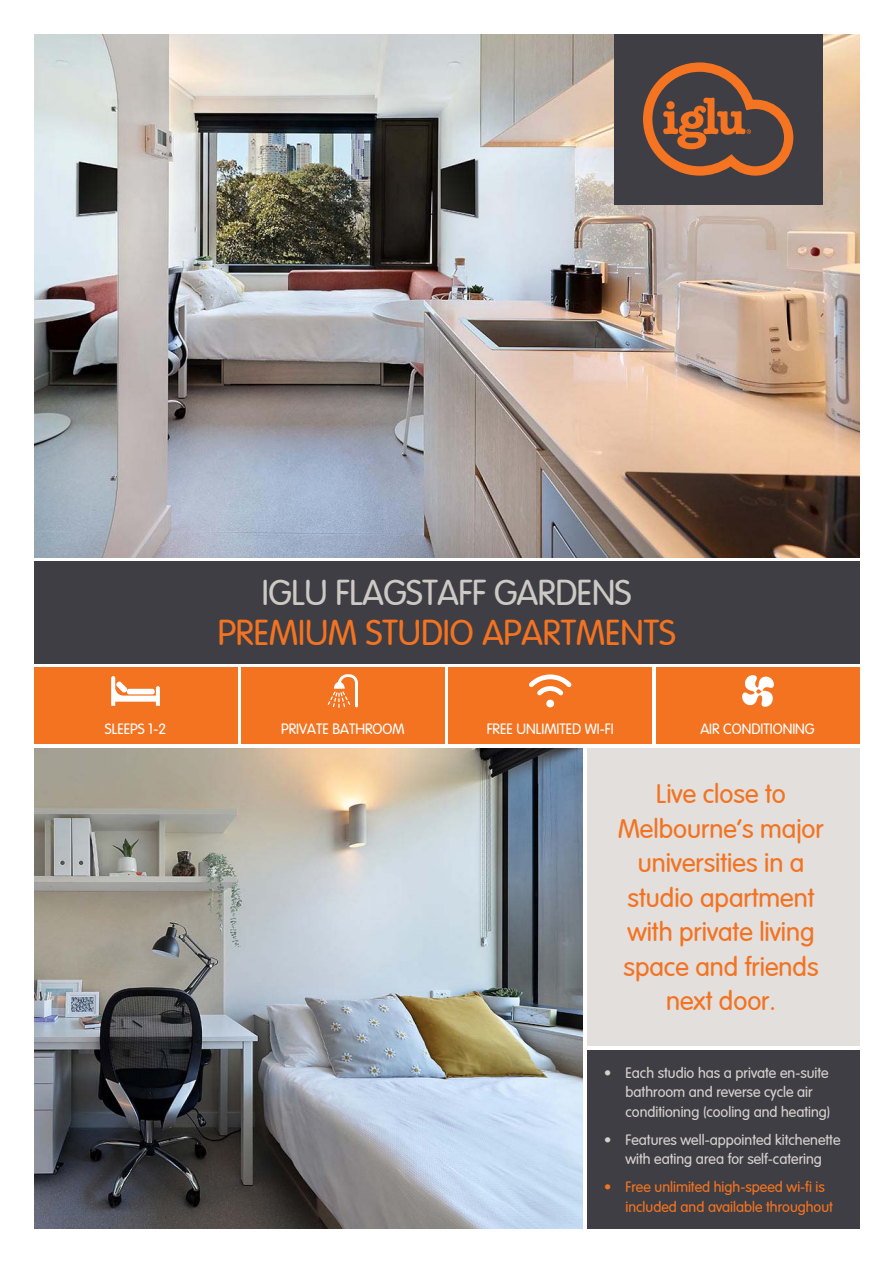
<style>
.page{position:relative;width:893px;height:1263px;background:#fff}
.page>*{position:absolute;margin:0;border:0;box-sizing:border-box;transform-origin:0 0}
.t1{font:300 36px "Vag";color:#f37321}
.t2{font:300 36px "Vag";letter-spacing:-.01em;color:#cdc9c5}
.t3{font:300 27px/34.5px "Vag";color:#f37321;text-align:center}
.t4{font:300 15px/19.5px "Vag";color:#d5d2ce}
.t5{font:300 15px/19.5px "Vag";color:#f37321}
.t6{font:300 15px "Vag";color:#fff}
</style>
<div class="page">
<div style="left:656px;top:668px;width:203px;height:76px;background:#f37321"></div>
<div style="left:449px;top:668px;width:203px;height:76px;background:#f37321"></div>
<svg style="left:529px;top:674px;width:43px;height:22px"></svg>
<div style="left:546px;top:700px;width:8px;height:7px;background:#fff;border-radius:50%"></div>
<svg style="left:742px;top:675px;width:32px;height:32px"></svg>
<div style="left:241px;top:668px;width:203px;height:76px;background:#f37321"></div>
<div style="left:34px;top:668px;width:203px;height:76px;background:#f37321"></div>
<svg style="left:328px;top:674px;width:30px;height:34px"></svg>
<svg style="left:111px;top:676px;width:49px;height:30px"></svg>
<div style="left:127px;top:689px;width:28px;height:5px;background:#fff;border-radius:3px"></div>
<div style="left:34px;top:561px;width:825px;height:102px;background:#3f3e44"></div>
<img style="left:34px;top:748px;width:549px;height:481px">
<img style="left:34px;top:34px;width:825px;height:523px">
<div style="left:587px;top:748px;width:272px;height:298px;background:#e2dfdd"></div>
<div style="left:587px;top:1050px;width:272px;height:179px;background:#3f3e44"></div>
<div style="left:614px;top:34px;width:208px;height:170px;background:#3f3e44"></div>
<svg style="left:643px;top:62px;width:150px;height:114px"></svg>
<h1 class="t2" style="left:262px;top:572px;width:371px">IGLU FLAGSTAFF GARDENS</h1>
<h1 class="t1" style="left:218px;top:613px;width:460px">PREMIUM STUDIO APARTMENTS</h1>
<p class="t6" style="left:105px;top:721px;width:63px">SLEEPS 1-2</p>
<p class="t6" style="left:281px;top:721px;width:125px">PRIVATE BATHROOM</p>
<p class="t6" style="left:487px;top:721px;width:129px">FREE UNLIMITED WI-FI</p>
<p class="t6" style="left:700px;top:721px;width:116px">AIR CONDITIONING</p>
<h2 class="t3" style="left:618px;top:778px;width:207px">Live close to<br>Melbourne’s major universities in a studio apartment with private living space and friends next door.</h2>
<p class="t4" style="left:625px;top:1064px;width:206px;text-indent:-21px">• Each studio has a private en-suite bathroom and reverse cycle air conditioning (cooling and heating)</p>
<p class="t4" style="left:604px;top:1131px;width:238px;text-align:center">• Features well-appointed kitchenette with eating area for self-catering</p>
<p class="t5" style="left:625px;top:1178px;width:209px;text-indent:-21px">• Free unlimited high-speed wi-fi is included and available throughout</p>
</div>
